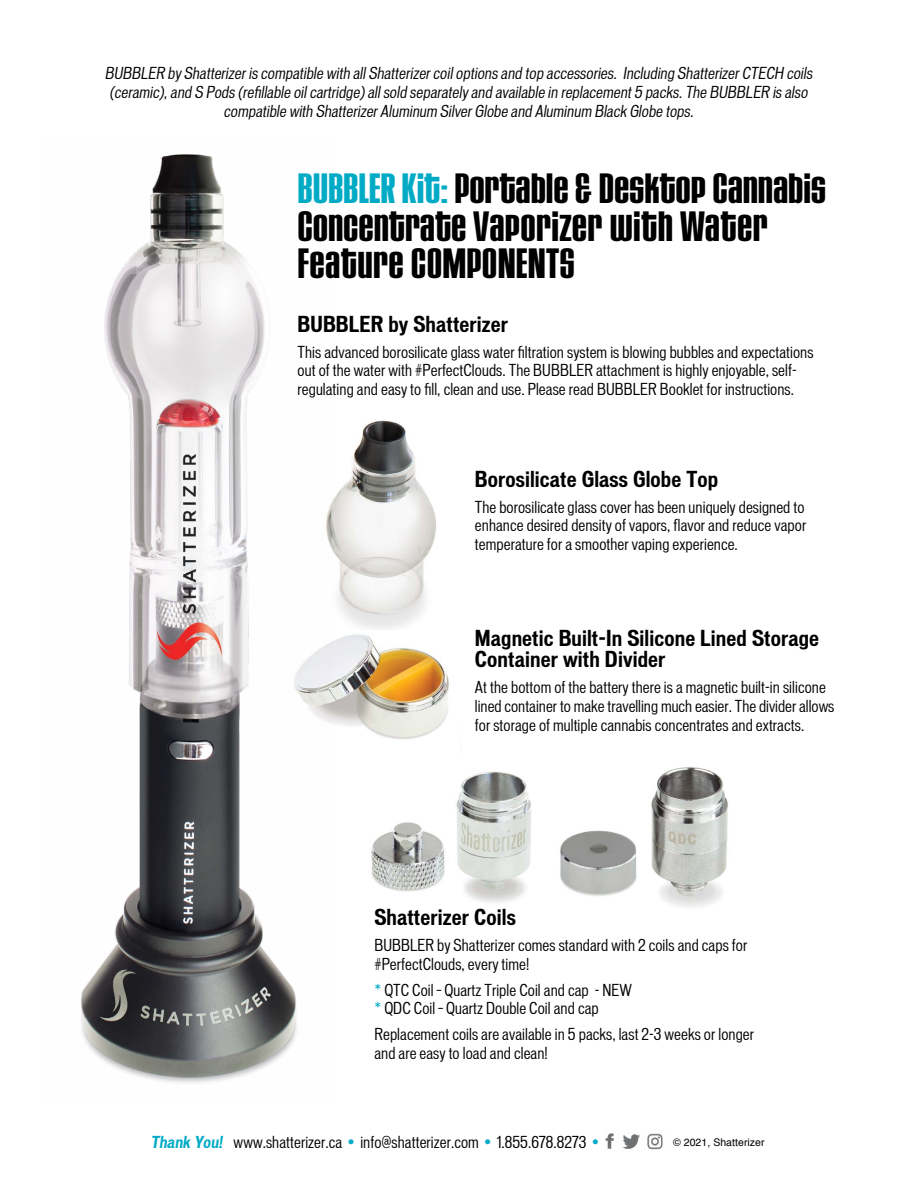
<style>
.page{position:relative;width:918px;height:1188px;background:#fff}
.page>*{position:absolute;margin:0;border:0;box-sizing:border-box;transform-origin:0 0}
.t1{font:44.4px/37.5px "House Gothic Bold Three";letter-spacing:-.005em;color:#000}
.t2{font:21px/21px "Vonnes TT Bold Cond";letter-spacing:.005em;color:#000}
.t3{font:15.75px/18.8px "Vonnes TT Book Cond";letter-spacing:.005em;color:#000}
.t4{font:italic 15.75px/18.8px "Vonnes TT Book Cond";color:#000;text-align:center}
.t5{font:10.5px "Helvetica";letter-spacing:.005em;color:#000}
.s1{color:#02abc5}
.s2{font-family:"Vonnes TT Bold Cond";color:#02abc5}
</style>
<div class="page">
<img style="left:334px;top:634px;width:115px;height:106px">
<img style="left:334px;top:420px;width:102px;height:209px">
<img style="left:81px;top:154px;width:253px;height:929px">
<img style="left:560px;top:767px;width:168px;height:140px">
<img style="left:371px;top:771px;width:160px;height:132px">
<img style="left:605px;top:1133px;width:58px;height:17px">
<p class="t4" style="left:105px;top:64px;width:712px">BUBBLER by Shatterizeris compatible with allShatterizercoiloptions and top accessories. Including ShatterizerCTECH coils (ceramic),and S Pods (refillable oilcartridge)allsold separately and available in replacement5 packs.The BUBBLER is also compatible with ShatterizerAluminum SilverGlobe and Aluminum Black Globe tops.</p>
<h1 class="t1" style="left:298px;top:169px;width:530px"><span class="s1">BUBBLER Kit:</span> Portable &amp; Desktop Cannabis<br>Concentrate Vaporizer with Water<br>Feature COMPONENTS</h1>
<h2 class="t2" style="left:298px;top:313px;width:212px">BUBBLER by Shatterizer</h2>
<p class="t3" style="left:298px;top:342px;width:517px">This advanced borosilicate glass water filtration system is blowing bubbles and expectations out of the water with #PerfectClouds. The BUBBLER attachment is highly enjoyable, self&shy;regulating and easy to fill, clean and use. Please read BUBBLER Booklet for instructions.</p>
<h2 class="t2" style="left:475px;top:468px;width:245px">Borosilicate Glass Globe Top</h2>
<p class="t3" style="left:475px;top:497px;width:333px;text-align:justify">The borosilicate glass cover has been uniquely designed to enhance desired density of vapors, flavor and reduce vapor temperature for a smoother vaping experience.</p>
<h2 class="t2" style="left:475px;top:628px;width:346px">Magnetic Built-In Silicone Lined Storage<br>Container with Divider</h2>
<p class="t3" style="left:475px;top:678px;width:361px">At the bottom of the battery there is a magnetic built-in silicone lined container to make travelling much easier. The divider allows for storage of multiple cannabis concentrates and extracts.</p>
<h2 class="t2" style="left:374px;top:907px;width:143px">Shatterizer Coils</h2>
<p class="t3" style="left:374px;top:936px;width:374px">BUBBLER by Shatterizer comes standard with 2 coils and caps for #PerfectClouds, every time!</p>
<p class="t3" style="left:374px;top:980px;width:259px"><span class="s1">*</span> QTC Coil – Quartz Triple Coil and cap - NEW <span class="s1">*</span> QDC Coil – Quartz Double Coil and cap</p>
<p class="t3" style="left:374px;top:1025px;width:381px">Replacement coils are available in 5 packs, last 2-3 weeks or longer and are easy to load and clean!</p>
<p class="t3" style="left:151px;top:1132px;width:449px"><span class="s2">Thank You!</span> www.shatterizer.ca <span class="s1">•</span> info@shatterizer.com <span class="s1">•</span> 1.855.678.8273 <span class="s1">•</span></p>
<p class="t5" style="left:673px;top:1135px;width:93px">© 2021, Shatterizer</p>
</div>
